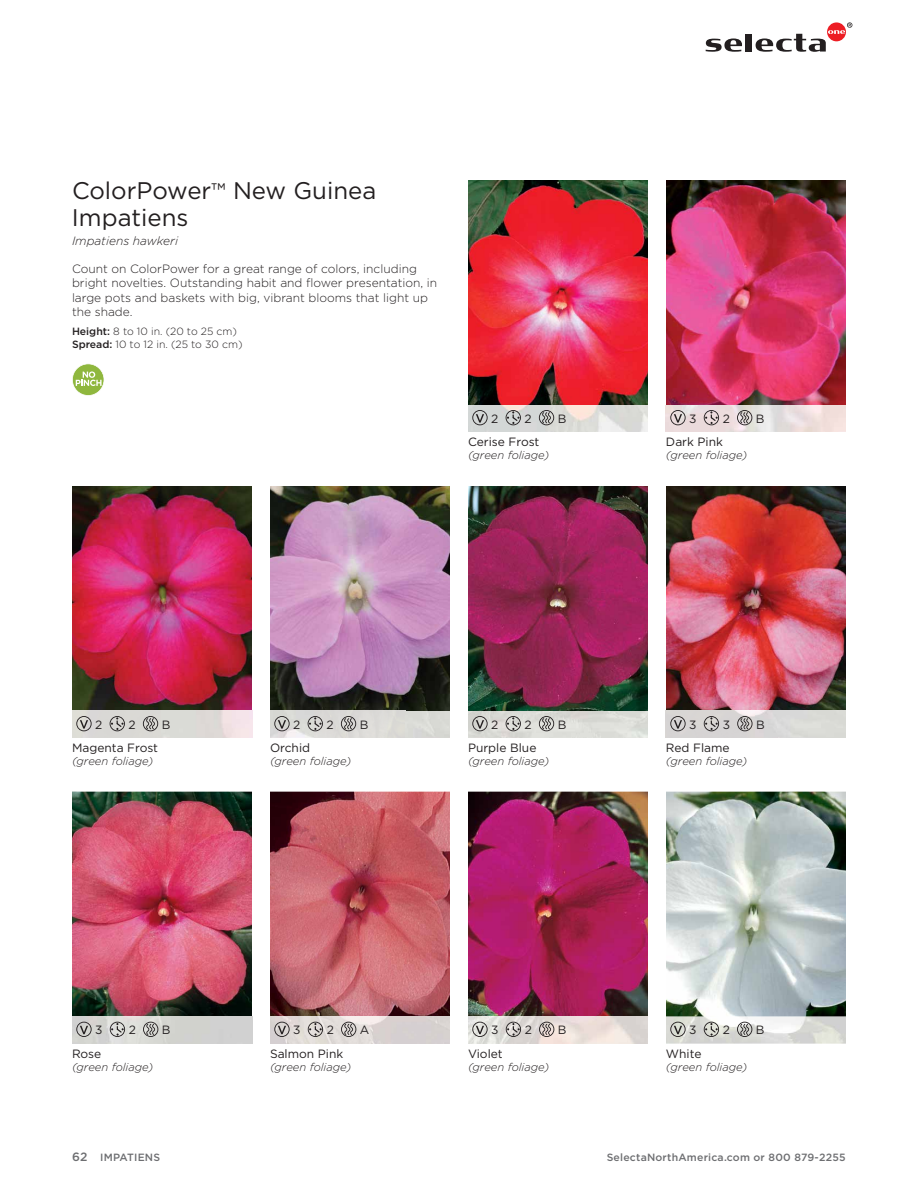
<style>
.page{position:relative;width:918px;height:1188px;background:#fff}
.page>*{position:absolute;margin:0;border:0;box-sizing:border-box;transform-origin:0 0}
.t1{font:24px/27px "Gotham";color:#231f20}
.t2{font:300 12px/14.4px "Gotham";color:#231f20}
.t3{font:12px "Gotham";color:#231f20}
.t4{font:italic 300 12px "Gotham";color:#231f20}
.t5{font:italic 300 11.25px "Gotham";color:#231f20}
.t6{font:300 10.5px/12.6px "Gotham";color:#231f20}
.t7{font:500 10.5px "Gotham";letter-spacing:.02em;color:#6d6e71}
.s1{font-size:21px}
.s2{font-weight:500}
.s3{font-size:12px}
</style>
<div class="page">
<svg style="left:706px;top:39px;width:36px;height:13px"></svg>
<div style="left:746px;top:34px;width:6px;height:18px;background:#231f20"></div>
<svg style="left:756px;top:22px;width:96px;height:30px"></svg>
<svg style="left:72px;top:363px;width:32px;height:33px"></svg>
<img style="left:468px;top:180px;width:180px;height:225px">
<img style="left:666px;top:180px;width:180px;height:225px">
<img style="left:666px;top:486px;width:180px;height:225px">
<img style="left:72px;top:792px;width:180px;height:225px">
<img style="left:72px;top:486px;width:180px;height:225px">
<img style="left:468px;top:486px;width:180px;height:225px">
<img style="left:468px;top:792px;width:180px;height:225px">
<img style="left:666px;top:792px;width:180px;height:225px">
<img style="left:270px;top:486px;width:180px;height:225px">
<img style="left:270px;top:792px;width:180px;height:225px">
<img style="left:468px;top:405px;width:180px;height:27px">
<img style="left:666px;top:405px;width:180px;height:27px">
<div style="left:666px;top:711px;width:180px;height:27px;background:#d8d7d5"></div>
<img style="left:72px;top:1017px;width:180px;height:27px">
<img style="left:468px;top:711px;width:180px;height:27px">
<img style="left:468px;top:1017px;width:180px;height:27px">
<img style="left:666px;top:1017px;width:180px;height:27px">
<div style="left:270px;top:711px;width:180px;height:27px;background:#dadad6"></div>
<img style="left:270px;top:1017px;width:180px;height:27px">
<svg style="left:472px;top:410px;width:16px;height:15px"></svg>
<svg style="left:506px;top:410px;width:15px;height:15px"></svg>
<svg style="left:539px;top:410px;width:15px;height:15px"></svg>
<svg style="left:670px;top:410px;width:16px;height:15px"></svg>
<svg style="left:704px;top:410px;width:15px;height:15px"></svg>
<svg style="left:737px;top:410px;width:15px;height:15px"></svg>
<svg style="left:670px;top:716px;width:16px;height:15px"></svg>
<svg style="left:704px;top:716px;width:15px;height:15px"></svg>
<svg style="left:737px;top:716px;width:16px;height:15px"></svg>
<svg style="left:76px;top:1022px;width:16px;height:15px"></svg>
<svg style="left:110px;top:1022px;width:15px;height:15px"></svg>
<svg style="left:143px;top:1022px;width:15px;height:15px"></svg>
<svg style="left:72px;top:711px;width:180px;height:27px;background:#d6d3d0"></svg>
<svg style="left:472px;top:716px;width:16px;height:15px"></svg>
<svg style="left:506px;top:716px;width:15px;height:15px"></svg>
<svg style="left:539px;top:716px;width:15px;height:15px"></svg>
<svg style="left:472px;top:1022px;width:16px;height:15px"></svg>
<svg style="left:506px;top:1022px;width:15px;height:15px"></svg>
<svg style="left:539px;top:1022px;width:15px;height:15px"></svg>
<svg style="left:670px;top:1022px;width:16px;height:15px"></svg>
<svg style="left:704px;top:1022px;width:15px;height:15px"></svg>
<svg style="left:737px;top:1022px;width:15px;height:15px"></svg>
<svg style="left:274px;top:716px;width:16px;height:15px"></svg>
<svg style="left:308px;top:716px;width:15px;height:15px"></svg>
<svg style="left:341px;top:716px;width:15px;height:15px"></svg>
<svg style="left:274px;top:1022px;width:16px;height:15px"></svg>
<svg style="left:308px;top:1022px;width:15px;height:15px"></svg>
<svg style="left:341px;top:1022px;width:15px;height:15px"></svg>
<h1 class="t1" style="left:72px;top:177px;width:306px">ColorPower<span class="s1">™</span> New Guinea<br>Impatiens</h1>
<p class="t4" style="left:72px;top:233px;width:108px">Impatiens hawkeri</p>
<p class="t2" style="left:72px;top:261px;width:367px">Count on ColorPower for a great range of colors, including bright novelties. Outstanding habit and flower presentation, in large pots and baskets with big, vibrant blooms that light up the shade.</p>
<p class="t6" style="left:72px;top:325px;width:172px"><span class="s2">Height:</span> 8 to 10 in. (20 to 25 cm)<br><span class="s2">Spread:</span> 10 to 12 in. (25 to 30 cm)</p>
<p class="t3" style="left:491px;top:411px;width:9px">2</p>
<p class="t3" style="left:525px;top:411px;width:9px">2</p>
<p class="t3" style="left:558px;top:411px;width:10px">B</p>
<p class="t3" style="left:689px;top:411px;width:9px">3</p>
<p class="t3" style="left:723px;top:411px;width:9px">2</p>
<p class="t3" style="left:756px;top:411px;width:10px">B</p>
<p class="t3" style="left:468px;top:434px;width:73px">Cerise Frost</p>
<p class="t5" style="left:468px;top:448px;width:83px">(green foliage)</p>
<p class="t3" style="left:666px;top:434px;width:59px">Dark Pink</p>
<p class="t5" style="left:666px;top:448px;width:83px">(green foliage)</p>
<p class="t3" style="left:95px;top:717px;width:9px">2</p>
<p class="t3" style="left:129px;top:717px;width:9px">2</p>
<p class="t3" style="left:162px;top:717px;width:10px">B</p>
<p class="t3" style="left:491px;top:717px;width:9px">2</p>
<p class="t3" style="left:525px;top:717px;width:9px">2</p>
<p class="t3" style="left:558px;top:717px;width:10px">B</p>
<p class="t3" style="left:293px;top:717px;width:9px">2</p>
<p class="t3" style="left:327px;top:717px;width:9px">2</p>
<p class="t3" style="left:360px;top:717px;width:10px">B</p>
<p class="t3" style="left:689px;top:717px;width:9px">3</p>
<p class="t3" style="left:723px;top:717px;width:9px">3</p>
<p class="t3" style="left:756px;top:717px;width:10px">B</p>
<p class="t3" style="left:72px;top:740px;width:88px">Magenta Frost</p>
<p class="t5" style="left:72px;top:754px;width:83px">(green foliage)</p>
<p class="t3" style="left:270px;top:740px;width:42px">Orchid</p>
<p class="t5" style="left:270px;top:754px;width:83px">(green foliage)</p>
<p class="t3" style="left:468px;top:740px;width:70px">Purple Blue</p>
<p class="t5" style="left:468px;top:754px;width:83px">(green foliage)</p>
<p class="t3" style="left:666px;top:740px;width:65px">Red Flame</p>
<p class="t5" style="left:666px;top:754px;width:83px">(green foliage)</p>
<p class="t3" style="left:95px;top:1022px;width:9px">3</p>
<p class="t3" style="left:129px;top:1022px;width:9px">2</p>
<p class="t3" style="left:162px;top:1022px;width:10px">B</p>
<p class="t3" style="left:72px;top:1046px;width:31px">Rose</p>
<p class="t5" style="left:72px;top:1060px;width:83px">(green foliage)</p>
<p class="t3" style="left:293px;top:1022px;width:9px">3</p>
<p class="t3" style="left:327px;top:1022px;width:9px">2</p>
<p class="t3" style="left:360px;top:1022px;width:11px">A</p>
<p class="t3" style="left:270px;top:1046px;width:75px">Salmon Pink</p>
<p class="t5" style="left:270px;top:1060px;width:83px">(green foliage)</p>
<p class="t3" style="left:491px;top:1022px;width:9px">3</p>
<p class="t3" style="left:525px;top:1022px;width:9px">2</p>
<p class="t3" style="left:558px;top:1022px;width:10px">B</p>
<p class="t3" style="left:689px;top:1022px;width:9px">3</p>
<p class="t3" style="left:723px;top:1022px;width:9px">2</p>
<p class="t3" style="left:756px;top:1022px;width:10px">B</p>
<p class="t3" style="left:468px;top:1046px;width:36px">Violet</p>
<p class="t5" style="left:468px;top:1060px;width:83px">(green foliage)</p>
<p class="t3" style="left:666px;top:1046px;width:37px">White</p>
<p class="t5" style="left:666px;top:1060px;width:83px">(green foliage)</p>
<p class="t7" style="left:72px;top:1150px;width:90px"><span class="s3">62</span> IMPATIENS</p>
<p class="t7" style="left:607px;top:1150px;width:240px">SelectaNorthAmerica.com or 800 879-2255</p>
</div>
